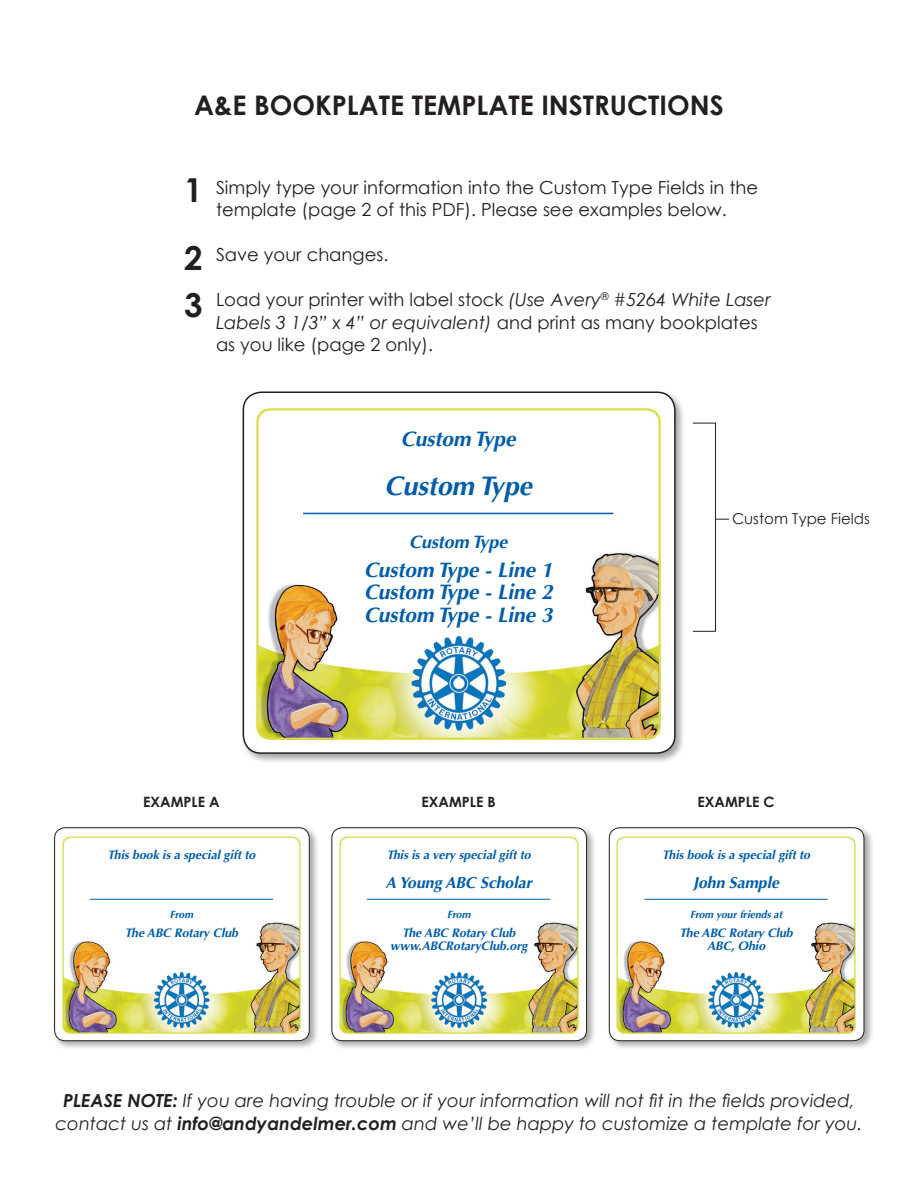
<style>
.page{position:relative;width:918px;height:1188px;background:#fff}
.page>*{position:absolute;margin:0;border:0;box-sizing:border-box;transform-origin:0 0}
.t1{font:700 33px "Century Gothic";color:#231f20}
.t2{font:700 27px "Century Gothic";color:#231f20}
.t3{font:italic 700 27px "Optima";letter-spacing:-.005em;color:#015dab}
.t4{font:italic 700 21px "Optima";letter-spacing:-.005em;color:#015dab}
.t5{font:18px/22.5px "Century Gothic";color:#231f20}
.t6{font:italic 18px "Century Gothic";color:#231f20}
.t7{font:italic 700 18px "Optima";letter-spacing:-.005em;color:#015dab}
.t8{font:italic 700 15.9px "Optima";letter-spacing:-.005em;color:#015dab}
.t9{font:15px "Century Gothic";color:#231f20}
.t10{font:700 14.25px "Century Gothic";color:#231f20}
.t11{font:italic 700 12.45px "Optima";letter-spacing:-.005em;color:#015dab}
.t12{font:italic 700 10.5px "Optima";letter-spacing:-.005em;color:#015dab}
.s1{font-style:italic}
.s2{font-weight:700}
</style>
<div class="page">
<div style="left:52px;top:825px;width:268px;height:226px;background:#231f20;opacity:.4"></div>
<img style="left:55px;top:829px;width:254px;height:212px">
<hr style="left:90px;top:899px;width:183px;height:1px;background:#015dab">
<div style="left:54px;top:827px;width:256px;height:214px;border:1px solid #231f20;border-radius:11px"></div>
<div style="left:329px;top:825px;width:268px;height:226px;background:#231f20;opacity:.4"></div>
<img style="left:332px;top:829px;width:254px;height:212px">
<hr style="left:367px;top:899px;width:183px;height:1px;background:#015dab">
<div style="left:331px;top:827px;width:256px;height:214px;border:1px solid #231f20;border-radius:11px"></div>
<div style="left:607px;top:825px;width:267px;height:226px;background:#231f20;opacity:.4"></div>
<img style="left:609px;top:829px;width:255px;height:212px">
<hr style="left:644px;top:899px;width:184px;height:1px;background:#015dab">
<div style="left:609px;top:827px;width:255px;height:214px;border:1px solid #231f20;border-radius:11px"></div>
<div style="left:240px;top:389px;width:445px;height:375px;background:#231f20;opacity:.4"></div>
<img style="left:243px;top:394px;width:431px;height:359px">
<hr style="left:303px;top:513px;width:310px;height:1px;background:#015dab">
<div style="left:243px;top:392px;width:433px;height:362px;border:2px solid #231f20;border-radius:18px"></div>
<div style="left:689px;top:423px;width:27px;height:209px;border:1px solid #231f20"></div>
<div style="left:686px;top:416px;width:7px;height:236px;background:#fff"></div>
<svg style="left:716px;top:519px;width:13px;height:1px"></svg>
<p class="t2" style="left:194px;top:88px;width:531px">A&amp;E BOOKPLATE TEMPLATE INSTRUCTIONS</p>
<p class="t1" style="left:184px;top:169px;width:20px">1</p>
<p class="t1" style="left:184px;top:237px;width:20px">2</p>
<p class="t1" style="left:184px;top:284px;width:20px">3</p>
<p class="t5" style="left:216px;top:175px;width:544px">Simply type your information into the Custom Type Fields in the template (page 2 of this PDF). Please see examples below.</p>
<p class="t5" style="left:216px;top:243px;width:174px">Save your changes.</p>
<p class="t5" style="left:216px;top:288px;width:556px">Load your printer with label stock <span class="s1">(Use Avery</span><sup>®</sup> <span class="s1">#5264 White Laser<br>Labels 3 1/3” x 4” or equivalent)</span> and print as many bookplates as you like (page 2 only).</p>
<p class="t4" style="left:401px;top:427px;width:116px">Custom Type</p>
<p class="t3" style="left:385px;top:470px;width:149px">Custom Type</p>
<p class="t7" style="left:409px;top:531px;width:100px">Custom Type</p>
<p class="t4" style="left:364px;top:557px;width:190px">Custom Type - Line 1</p>
<p class="t4" style="left:364px;top:580px;width:190px">Custom Type - Line 2</p>
<p class="t4" style="left:364px;top:602px;width:190px">Custom Type - Line 3</p>
<p class="t9" style="left:732px;top:509px;width:140px">Custom Type Fields</p>
<p class="t10" style="left:143px;top:793px;width:78px">EXAMPLE A</p>
<p class="t10" style="left:422px;top:793px;width:76px">EXAMPLE B</p>
<p class="t10" style="left:698px;top:793px;width:79px">EXAMPLE C</p>
<p class="t11" style="left:107px;top:848px;width:150px">This book is a special gift to</p>
<p class="t11" style="left:387px;top:848px;width:146px">This is a very special gift to</p>
<p class="t11" style="left:662px;top:848px;width:150px">This book is a special gift to</p>
<p class="t8" style="left:386px;top:874px;width:148px">A Young ABC Scholar</p>
<p class="t8" style="left:693px;top:874px;width:87px">John Sample</p>
<p class="t12" style="left:170px;top:908px;width:25px">From</p>
<p class="t11" style="left:125px;top:925px;width:115px">The ABC Rotary Club</p>
<p class="t12" style="left:447px;top:908px;width:25px">From</p>
<p class="t11" style="left:402px;top:925px;width:115px">The ABC Rotary Club</p>
<p class="t11" style="left:390px;top:939px;width:139px">www.ABCRotaryClub.org</p>
<p class="t12" style="left:690px;top:908px;width:94px">From your friends at</p>
<p class="t11" style="left:679px;top:925px;width:115px">The ABC Rotary Club</p>
<p class="t11" style="left:707px;top:939px;width:60px">ABC, Ohio</p>
<p class="t6" style="left:63px;top:1090px;width:793px"><span class="s2">PLEASE NOTE:</span> If you are having trouble or if your information will not fit in the fields provided,</p>
<p class="t6" style="left:56px;top:1112px;width:808px">contact us at <span class="s2">info@andyandelmer.com</span> and we’ll be happy to customize a template for you.</p>
</div>
